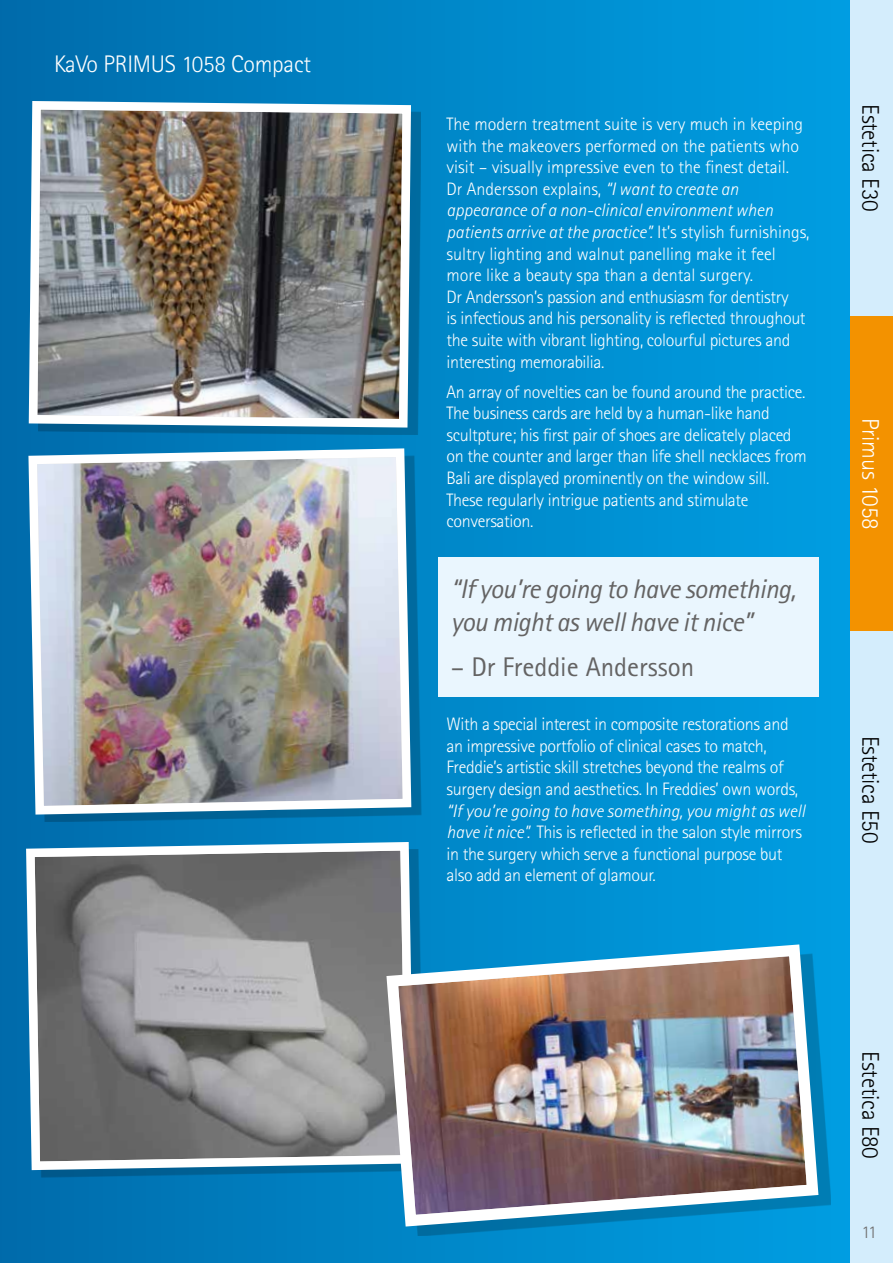
<style>
.page{position:relative;width:893px;height:1263px;background:#fff}
.page>*{position:absolute;margin:0;border:0;box-sizing:border-box;transform-origin:0 0}
.t1{font:italic 27px/32.4px "Rotis Sans Serif";letter-spacing:-.02em;color:#646363}
.t2{font:27px "Rotis Sans Serif";color:#646363}
.t3{font:300 24px "Rotis Sans Serif";letter-spacing:-.01em;color:#000}
.t4{font:300 24px "Rotis Sans Serif";letter-spacing:-.01em;color:#fff}
.t5{font:300 18px/21.6px "Rotis Sans Serif";letter-spacing:-.02em;color:#fff}
.t6{font:300 18px/21.6px "Rotis Sans Serif";color:#fff}
.t7{font:300 18px "Rotis Sans Serif";color:#706f6f}
.s1{font-style:italic}
</style>
<div class="page">
<div style="left:0;top:0;width:893px;height:1263px;background:linear-gradient(to right,#006cab,#00a2e6)"></div>
<div style="left:850px;top:0;width:43px;height:316px;background:#d4edfc"></div>
<div style="left:850px;top:316px;width:43px;height:315px;background:#f39200"></div>
<div style="left:850px;top:631px;width:43px;height:316px;background:#d4edfc"></div>
<div style="left:850px;top:947px;width:43px;height:316px;background:#d4edfc"></div>
<div style="left:38px;top:456px;width:383px;height:366px;background:#000;opacity:.2"></div>
<img style="left:24px;top:444px;width:392px;height:375px">
<svg style="left:22px;top:838px;width:397px;height:336px;background:#848b90"></svg>
<div style="left:38px;top:108px;width:383px;height:327px;background:#000;opacity:.2"></div>
<img style="left:25px;top:97px;width:390px;height:335px">
<div style="left:438px;top:558px;width:380px;height:139px;background:#eaf6fe"></div>
<div style="left:399px;top:954px;width:432px;height:282px;background:#000;opacity:.2"></div>
<img style="left:381px;top:938px;width:443px;height:294px">
<h2 class="t4" style="left:54px;top:50px;width:259px">KaVo PRIMUS 1058 Compact</h2>
<p class="t6" style="left:446px;top:113px;width:364px">The modern treatment suite is very much in keeping with the makeovers performed on the patients who visit – visually impressive even to the finest detail.<br>Dr Andersson explains, <span class="s1">“I want to create an appearance of a non-clinical environment when patients arrive at the practice”.</span> It’s stylish furnishings, sultry lighting and walnut panelling make it feel more like a beauty spa than a dental surgery.<br>Dr Andersson’s passion and enthusiasm for dentistry<br>is infectious and his personality is reflected throughout the suite with vibrant lighting, colourful pictures and interesting memorabilia.</p>
<p class="t5" style="left:446px;top:381px;width:362px">An array of novelties can be found around the practice.<br>The business cards are held by a human-like hand scultpture; his first pair of shoes are delicately placed on the counter and larger than life shell necklaces from Bali are displayed prominently on the window sill.<br>These regularly intrigue patients and stimulate conversation.</p>
<h1 class="t1" style="left:451px;top:573px;width:347px">“If you’re going to have something, you might as well have it nice”</h1>
<h1 class="t2" style="left:451px;top:651px;width:245px">– Dr Freddie Andersson</h1>
<p class="t5" style="left:446px;top:713px;width:353px">With a special interest in composite restorations and an impressive portfolio of clinical cases to match, Freddie’s artistic skill stretches beyond the realms of surgery design and aesthetics. In Freddies’ own words,</p>
<p class="t5" style="left:446px;top:800px;width:360px"><span class="s1">“If you’re going to have something, you might as well have it nice”.</span> This is reflected in the salon style mirrors in the surgery which serve a functional purpose but also add an element of glamour.</p>
<h2 class="t3" style="left:884px;top:104px;width:109px;rotate:90deg">Estetica E30</h2>
<h2 class="t4" style="left:884px;top:418px;width:113px;rotate:90deg">Primus 1058</h2>
<h2 class="t3" style="left:884px;top:736px;width:109px;rotate:90deg">Estetica E50</h2>
<h2 class="t3" style="left:884px;top:1051px;width:109px;rotate:90deg">Estetica E80</h2>
<p class="t7" style="left:862px;top:1221px;width:17px">11</p>
</div>
